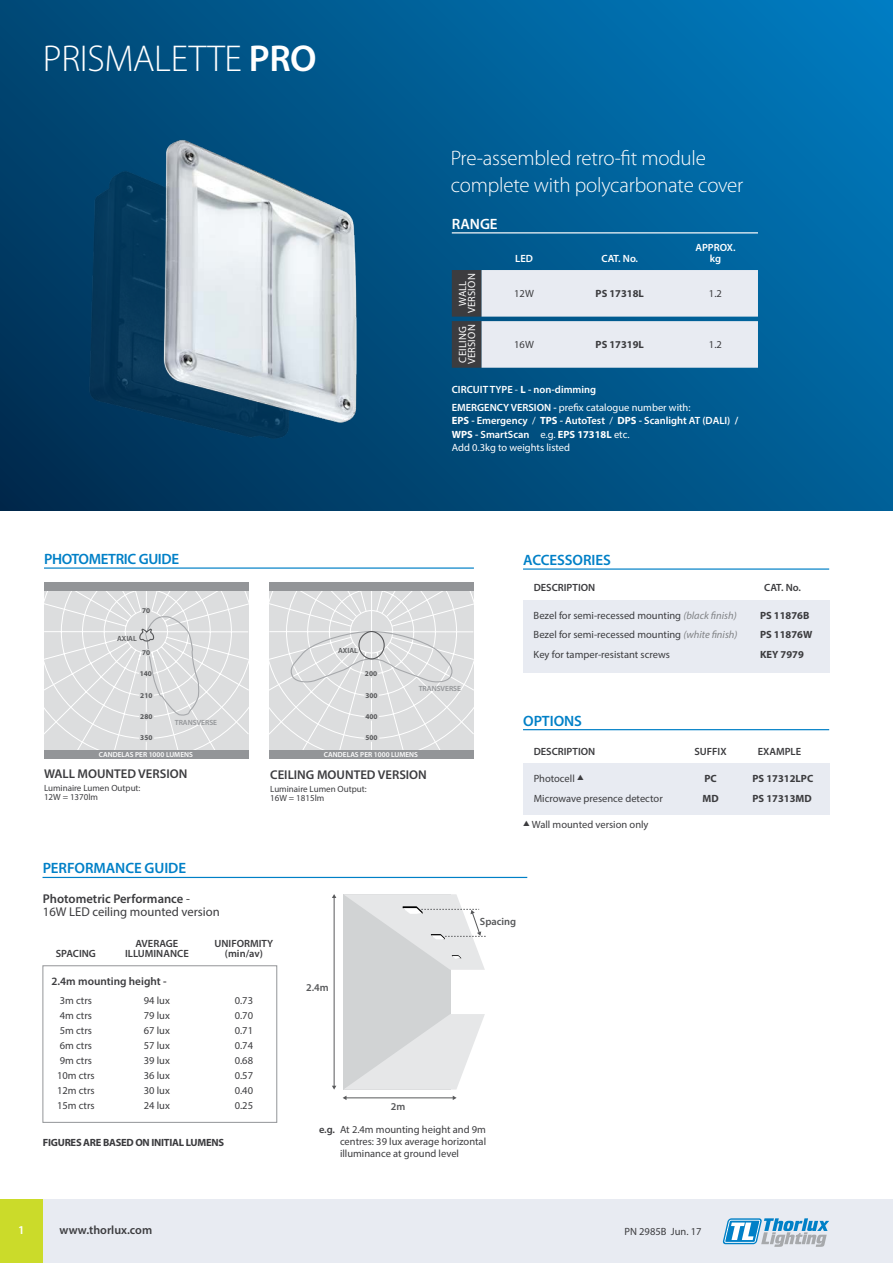
<style>
.page{position:relative;width:893px;height:1263px;background:#fff}
.page>*{position:absolute;margin:0;border:0;box-sizing:border-box;transform-origin:0 0}
.t1{font:300 37.5px "Myriad Pro";letter-spacing:-.01em;color:#fff}
.t2{font:300 21px/27px "Myriad Pro";letter-spacing:-.01em;color:#fff}
.t3{font:600 15px "Myriad Pro";letter-spacing:-.005em;color:#0080c7}
.t4{font:600 15px "Myriad Pro";letter-spacing:-.025em;color:#0080c7}
.t5{font:600 15px "Myriad Pro";letter-spacing:-.005em;color:#fff}
.t6{font:12.75px/13.5px "Myriad Pro";color:#3c3c3f}
.t7{font:600 12.75px "Myriad Pro";color:#3c3c3f}
.t8{font:600 12px "Myriad Pro";color:#3c3c3f}
.t9{font:600 12px "Myriad Pro";color:#fff}
.t10{font:600 11.25px "Myriad Pro";color:#3c3c3f}
.t11{font:10.5px/12px "Myriad Pro";color:#3c3c3f;text-align:justify}
.t12{font:600 10.5px/13.5px "Myriad Pro";color:#fff}
.t13{font:600 10.5px "Myriad Pro";color:#3c3c3f}
.t14{font:700 10.5px "Myriad Pro";color:#3c3c3f}
.t15{font:700 10.5px "Myriad Pro";letter-spacing:-.025em;color:#3c3c3f}
.t16{font:10.5px/9px "Myriad Pro";letter-spacing:.02em;color:#fff;text-align:center}
.t17{font:600 10.5px "Myriad Pro";color:#58595b}
.t18{font:9px/9px "Myriad Pro";color:#3c3c3f}
.t19{font:600 7.5px "Myriad Pro";color:#939598}
.t20{font:600 7.5px "Myriad Pro";color:#58595b}
.t21{font:600 7.35px "Myriad Pro";color:#fff}
.t22{font:700 7.35px "Myriad Pro";color:#58595b}
.s1{font-weight:600}
.s2{font-weight:400}
.s3{font-weight:700}
.s4{font-style:italic;color:#808285}
</style>
<div class="page">
<svg style="left:0;top:0;width:893px;height:510px;background:#005c93"></svg>
<hr style="left:44px;top:567px;width:430px;height:2px;background:#0080c7">
<div style="left:44px;top:582px;width:204px;height:9px;background:#939598"></div>
<div style="left:269px;top:582px;width:204px;height:9px;background:#939598"></div>
<svg style="left:269px;top:589px;width:205px;height:170px;background:#d9dadb"></svg>
<div style="left:358px;top:631px;width:27px;height:28px;border:1px solid #58595b;border-radius:50%"></div>
<svg style="left:44px;top:589px;width:205px;height:170px;background:#d9dadb"></svg>
<hr style="left:523px;top:568px;width:306px;height:2px;background:#0080c7">
<div style="left:523px;top:600px;width:306px;height:72px;background:#e8ebf2"></div>
<hr style="left:523px;top:729px;width:306px;height:1px;background:#0080c7">
<div style="left:523px;top:763px;width:306px;height:51px;background:#e8ebf2"></div>
<img style="left:0;top:118px;width:421px;height:353px">
<svg style="left:452px;top:270px;width:306px;height:98px;background:#ccd3dc"></svg>
<hr style="left:452px;top:232px;width:306px;height:1px;background:#fff">
<hr style="left:43px;top:877px;width:484px;height:1px;background:#0080c7">
<div style="left:43px;top:965px;width:234px;height:158px;border:1px solid #939598"></div>
<div style="left:343px;top:894px;width:107px;height:195px;background:#d1d3d4"></div>
<svg style="left:345px;top:1014px;width:140px;height:75px"></svg>
<svg style="left:344px;top:894px;width:142px;height:76px"></svg>
<hr style="left:346px;top:1097px;width:107px;height:1px;background:#58595b">
<hr style="left:334px;top:897px;width:1px;height:189px;background:#58595b">
<div style="left:0;top:1199px;width:893px;height:64px;background:#e8ebf2"></div>
<svg style="left:723px;top:1218px;width:106px;height:29px"></svg>
<div style="left:0;top:1199px;width:43px;height:64px;background:#cbdb2a"></div>
<h1 class="t1" style="left:43px;top:36px;width:275px">PRISMALETTE <span class="s1">PRO</span></h1>
<h3 class="t4" style="left:44px;top:549px;width:137px">PHOTOMETRIC GUIDE</h3>
<p class="t22" style="left:142px;top:606px;width:10px">70</p>
<p class="t20" style="left:117px;top:634px;width:21px">AXIAL</p>
<p class="t22" style="left:142px;top:648px;width:10px">70</p>
<p class="t20" style="left:338px;top:646px;width:21px">AXIAL</p>
<h2 class="t2" style="left:451px;top:144px;width:294px">Pre-assembled retro-fit module complete with polycarbonate cover</h2>
<h3 class="t5" style="left:452px;top:214px;width:47px">RANGE</h3>
<p class="t16" style="left:458px;top:313px;width:41px;rotate:-90deg">WALL<br>VERSION</p>
<p class="t12" style="left:515px;top:251px;width:19px">LED</p>
<p class="t12" style="left:601px;top:251px;width:38px">CAT. No.</p>
<p class="t12" style="left:695px;top:242px;width:42px;line-height:10.5px;text-align:center">APPROX. kg</p>
<p class="t11" style="left:514px;top:288px;width:21px">12W</p>
<p class="t14" style="left:596px;top:287px;width:50px">PS 17318L</p>
<p class="t11" style="left:709px;top:288px;width:14px">1.2</p>
<p class="t16" style="left:458px;top:364px;width:41px;text-align:left;rotate:-90deg">CEILING<br>VERSION</p>
<p class="t11" style="left:514px;top:339px;width:21px">16W</p>
<p class="t14" style="left:596px;top:338px;width:50px">PS 17319L</p>
<p class="t11" style="left:709px;top:339px;width:14px">1.2</p>
<p class="t12" style="left:452px;top:380px;width:240px;line-height:17.7px">CIRCUIT TYPE <span class="s2">-</span> <span class="s3">L</span> - non-dimming<br>EMERGENCY VERSION - <span class="s2">prefix catalogue number with:</span></p>
<p class="t12" style="left:452px;top:414px;width:288px"><span class="s3">EPS</span> - Emergency <span class="s2">/</span> <span class="s3">TPS</span> - AutoTest <span class="s2">/</span> <span class="s3">DPS</span> - Scanlight AT (DALI) /<br><span class="s3">WPS</span> - SmartScan <span class="s2">e.g.</span> <span class="s3">EPS 17318L</span> <span class="s2">etc.<br>Add 0.3kg to weights listed</span></p>
<h3 class="t3" style="left:523px;top:550px;width:89px">ACCESSORIES</h3>
<p class="t13" style="left:534px;top:581px;width:63px">DESCRIPTION</p>
<p class="t13" style="left:764px;top:581px;width:38px">CAT. No.</p>
<p class="t11" style="left:534px;top:609px;width:205px">Bezel for semi-recessed mounting <span class="s4">(black finish)</span></p>
<p class="t14" style="left:760px;top:609px;width:51px">PS 11876B</p>
<p class="t11" style="left:534px;top:629px;width:205px">Bezel for semi-recessed mounting <span class="s4">(white finish)</span></p>
<p class="t14" style="left:760px;top:628px;width:54px">PS 11876W</p>
<p class="t11" style="left:534px;top:648px;width:138px">Key for tamper-resistant screws</p>
<p class="t14" style="left:760px;top:647px;width:45px">KEY 7979</p>
<p class="t22" style="left:140px;top:669px;width:14px">140</p>
<p class="t22" style="left:140px;top:691px;width:14px">210</p>
<p class="t22" style="left:140px;top:712px;width:14px">280</p>
<p class="t22" style="left:140px;top:733px;width:14px">350</p>
<p class="t19" style="left:175px;top:717px;width:44px">TRANSVERSE</p>
<p class="t21" style="left:99px;top:750px;width:96px">CANDELAS PER 1000 LUMENS</p>
<p class="t7" style="left:44px;top:765px;width:145px">WALL MOUNTED VERSION</p>
<p class="t18" style="left:44px;top:783px;width:98px">Luminaire Lumen Output:<br>12W = 1370lm</p>
<p class="t22" style="left:365px;top:669px;width:14px">200</p>
<p class="t22" style="left:365px;top:691px;width:14px">300</p>
<p class="t22" style="left:365px;top:712px;width:14px">400</p>
<p class="t22" style="left:365px;top:733px;width:14px">500</p>
<p class="t21" style="left:324px;top:750px;width:96px">CANDELAS PER 1000 LUMENS</p>
<p class="t19" style="left:419px;top:684px;width:44px">TRANSVERSE</p>
<p class="t7" style="left:270px;top:766px;width:158px">CEILING MOUNTED VERSION</p>
<p class="t18" style="left:270px;top:784px;width:98px">Luminaire Lumen Output:<br>16W = 1815lm</p>
<h3 class="t3" style="left:523px;top:711px;width:60px">OPTIONS</h3>
<p class="t13" style="left:534px;top:744px;width:63px">DESCRIPTION</p>
<p class="t13" style="left:694px;top:744px;width:34px">SUFFIX</p>
<p class="t13" style="left:758px;top:744px;width:45px">EXAMPLE</p>
<p class="t11" style="left:534px;top:773px;width:52px">Photocell ▲</p>
<p class="t14" style="left:704px;top:772px;width:14px">PC</p>
<p class="t14" style="left:752px;top:772px;width:62px">PS 17312LPC</p>
<p class="t11" style="left:534px;top:792px;width:131px">Microwave presence detector</p>
<p class="t14" style="left:702px;top:791px;width:18px">MD</p>
<p class="t14" style="left:752px;top:791px;width:61px">PS 17313MD</p>
<p class="t11" style="left:523px;top:818px;width:127px">▲ Wall mounted version only</p>
<h3 class="t3" style="left:43px;top:859px;width:145px">PERFORMANCE GUIDE</h3>
<p class="t6" style="left:43px;top:891px;width:178px"><span class="s1">Photometric Performance</span> -<br>16W LED ceiling mounted version</p>
<p class="t13" style="left:136px;top:936px;width:44px">AVERAGE</p>
<p class="t13" style="left:215px;top:936px;width:60px">UNIFORMITY</p>
<p class="t13" style="left:56px;top:947px;width:42px">SPACING</p>
<p class="t13" style="left:125px;top:947px;width:65px">ILLUMINANCE</p>
<p class="t13" style="left:225px;top:947px;width:40px">(min/av)</p>
<p class="t10" style="left:52px;top:974px;width:117px">2.4m mounting height -</p>
<p class="t11" style="left:60px;top:994px;width:34px">3m ctrs</p>
<p class="t11" style="left:144px;top:994px;width:28px">94 lux</p>
<p class="t11" style="left:235px;top:994px;width:20px">0.73</p>
<p class="t11" style="left:60px;top:1009px;width:34px">4m ctrs</p>
<p class="t11" style="left:144px;top:1009px;width:28px">79 lux</p>
<p class="t11" style="left:235px;top:1009px;width:20px">0.70</p>
<p class="t11" style="left:60px;top:1024px;width:34px">5m ctrs</p>
<p class="t11" style="left:144px;top:1024px;width:28px">67 lux</p>
<p class="t11" style="left:235px;top:1024px;width:20px">0.71</p>
<p class="t11" style="left:60px;top:1039px;width:34px">6m ctrs</p>
<p class="t11" style="left:144px;top:1039px;width:28px">57 lux</p>
<p class="t11" style="left:235px;top:1039px;width:20px">0.74</p>
<p class="t11" style="left:60px;top:1054px;width:34px">9m ctrs</p>
<p class="t11" style="left:144px;top:1054px;width:28px">39 lux</p>
<p class="t11" style="left:235px;top:1054px;width:20px">0.68</p>
<p class="t11" style="left:57px;top:1069px;width:39px">10m ctrs</p>
<p class="t11" style="left:144px;top:1069px;width:28px">36 lux</p>
<p class="t11" style="left:235px;top:1069px;width:20px">0.57</p>
<p class="t11" style="left:57px;top:1084px;width:39px">12m ctrs</p>
<p class="t11" style="left:144px;top:1084px;width:28px">30 lux</p>
<p class="t11" style="left:235px;top:1084px;width:20px">0.40</p>
<p class="t11" style="left:57px;top:1099px;width:39px">15m ctrs</p>
<p class="t11" style="left:144px;top:1099px;width:28px">24 lux</p>
<p class="t11" style="left:235px;top:1099px;width:20px">0.25</p>
<p class="t15" style="left:43px;top:1135px;width:183px">FIGURES ARE BASED ON INITIAL LUMENS</p>
<p class="t17" style="left:306px;top:981px;width:24px">2.4m</p>
<p class="t17" style="left:391px;top:1100px;width:16px">2m</p>
<p class="t17" style="left:480px;top:914px;width:38px">Spacing</p>
<p class="t11" style="left:340px;top:1123px;width:148px;text-indent:-21px"><span class="s1">e.g.</span> At 2.4m mounting height and 9m centres: 39 lux average horizontal illuminance at ground level</p>
<p class="t9" style="left:18px;top:1222px;width:8px">1</p>
<p class="t8" style="left:60px;top:1222px;width:94px">www.thorlux.com</p>
<p class="t11" style="left:624px;top:1225px;width:79px">PN 2985B Jun. 17</p>
</div>
